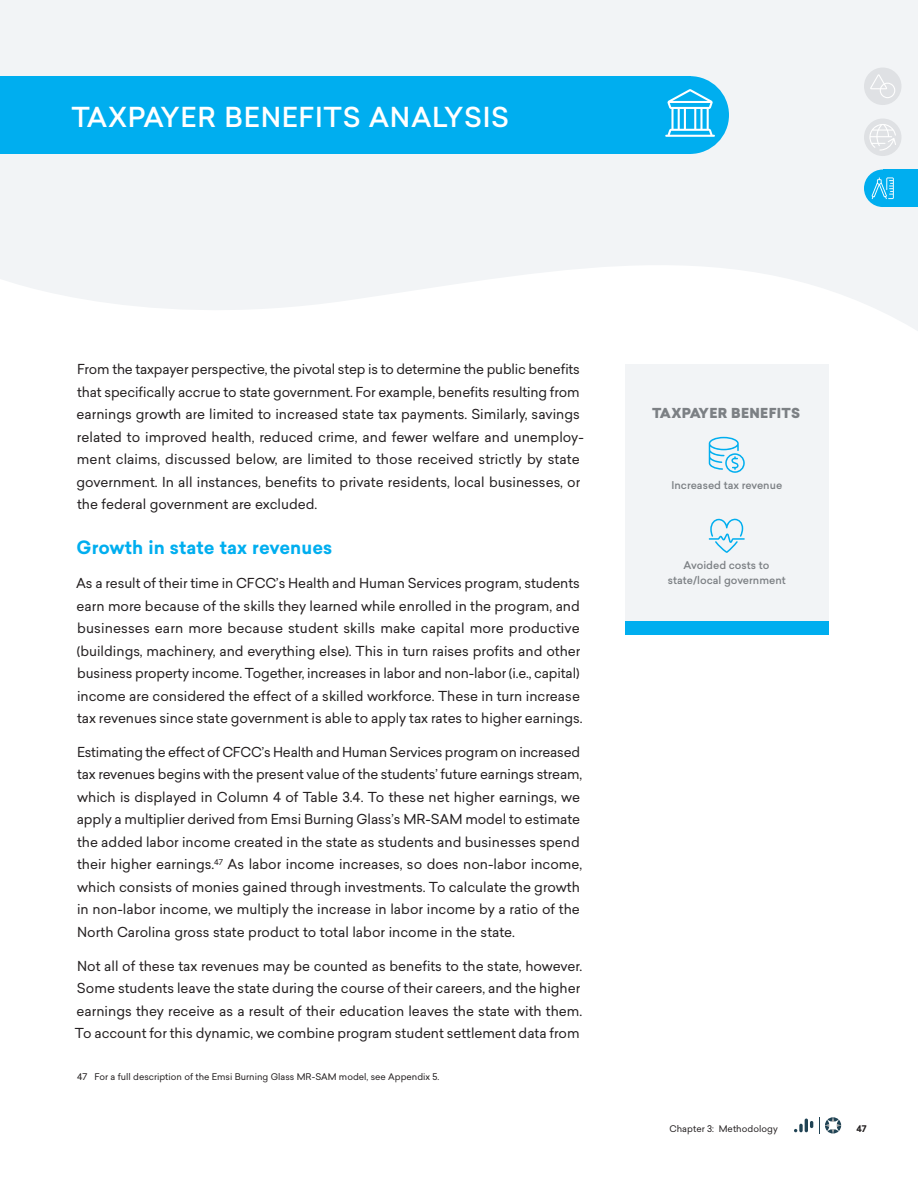
<style>
.page{position:relative;width:918px;height:1188px;background:#fff}
.page>*{position:absolute;margin:0;border:0;box-sizing:border-box;transform-origin:0 0}
.Heading_2{font:500 27px "Sailec";letter-spacing:.025em;color:#fff}
.Heading_3_secondary{font:700 18px "Sailec";letter-spacing:.005em;color:#00aeef}
.t1{font:13.5px/22.5px "Sailec";color:#231f20}
.t2{font:900 13.5px "Sailec";letter-spacing:.02em;color:#7c8084}
.t3{font:500 10.5px/15px "Sailec";color:#7c8084;text-align:center}
.Footnote{font:9px "Sailec";color:#231f20}
.t4{font:700 9px "Sailec";color:#231f20}
</style>
<div class="page">
<svg style="left:0;top:0;width:918px;height:331px;fill:#f2f4f6"></svg>
<div style="left:864px;top:68px;width:38px;height:37px;background:#dfe1e4;border-radius:50%"></div>
<svg style="left:870px;top:74px;width:25px;height:24px"></svg>
<div style="left:864px;top:119px;width:38px;height:37px;background:#dfe1e4;border-radius:50%"></div>
<svg style="left:869px;top:124px;width:27px;height:27px"></svg>
<svg style="left:794px;top:1119px;width:19px;height:13px"></svg>
<svg style="left:819px;top:1117px;width:22px;height:17px"></svg>
<div style="left:883px;top:170px;width:35px;height:37px;background:#00aeef"></div>
<div style="left:864px;top:170px;width:38px;height:37px;background:#00aeef;border-radius:50%"></div>
<svg style="left:872px;top:177px;width:22px;height:22px"></svg>
<div style="left:0;top:76px;width:690px;height:78px;background:#00aeef"></div>
<div style="left:651px;top:76px;width:78px;height:78px;background:#00aeef;border-radius:50%"></div>
<svg style="left:665px;top:89px;width:50px;height:48px"></svg>
<div style="left:625px;top:364px;width:204px;height:271px;background:#f2f4f6"></div>
<svg style="left:709px;top:437px;width:36px;height:36px"></svg>
<svg style="left:709px;top:518px;width:36px;height:35px"></svg>
<div style="left:625px;top:622px;width:204px;height:13px;background:#00aeef"></div>
<p class="Heading_2" style="left:71px;top:98px;width:439px">TAXPAYER BENEFITS ANALYSIS</p>
<p class="t1" style="left:77px;top:358px;width:509px">From the taxpayer perspective, the pivotal step is to determine the public benefits that specifically accrue to state government. For example, benefits resulting from earnings growth are limited to increased state tax payments. Similarly, savings related to improved health, reduced crime, and fewer welfare and unemploy&shy;ment claims, discussed below, are limited to those received strictly by state government. In all instances, benefits to private residents, local businesses, or the federal government are excluded.</p>
<p class="Heading_3_secondary" style="left:77px;top:535px;width:257px">Growth in state tax revenues</p>
<p class="t1" style="left:76px;top:572px;width:508px">As a result of their time in CFCC’s Health and Human Services program, students earn more because of the skills they learned while enrolled in the program, and businesses earn more because student skills make capital more productive (buildings, machinery, and everything else). This in turn raises profits and other business property income. Together, increases in labor and non-labor (i.e., capital) income are considered the effect of a skilled workforce. These in turn increase tax revenues since state government is able to apply tax rates to higher earnings.</p>
<p class="t1" style="left:77px;top:740px;width:507px">Estimating the effect of CFCC’s Health and Human Services program on increased tax revenues begins with the present value of the students’ future earnings stream, which is displayed in Column 4 of Table 3.4. To these net higher earnings, we apply a multiplier derived from Emsi Burning Glass’s MR-SAM model to estimate the added labor income created in the state as students and businesses spend their higher earnings.<sup>47</sup> As labor income increases, so does non-labor income, which consists of monies gained through investments. To calculate the growth in non-labor income, we multiply the increase in labor income by a ratio of the North Carolina gross state product to total labor income in the state.</p>
<p class="t1" style="left:75px;top:954px;width:509px">Not all of these tax revenues may be counted as benefits to the state, however.<br>Some students leave the state during the course of their careers, and the higher earnings they receive as a result of their education leaves the state with them.<br>To account for this dynamic, we combine program student settlement data from</p>
<p class="Footnote" style="left:77px;top:1070px;width:364px">47 For a full description of the Emsi Burning Glass MR-SAM model, see Appendix 5.</p>
<p class="t2" style="left:652px;top:403px;width:149px">TAXPAYER BENEFITS</p>
<p class="t3" style="left:671px;top:477px;width:112px">Increased tax revenue</p>
<p class="t3" style="left:668px;top:558px;width:119px">Avoided costs to state/local government</p>
<p class="Footnote" style="left:670px;top:1123px;width:110px">Chapter 3: Methodology</p>
<p class="t4" style="left:856px;top:1123px;width:12px">47</p>
</div>
